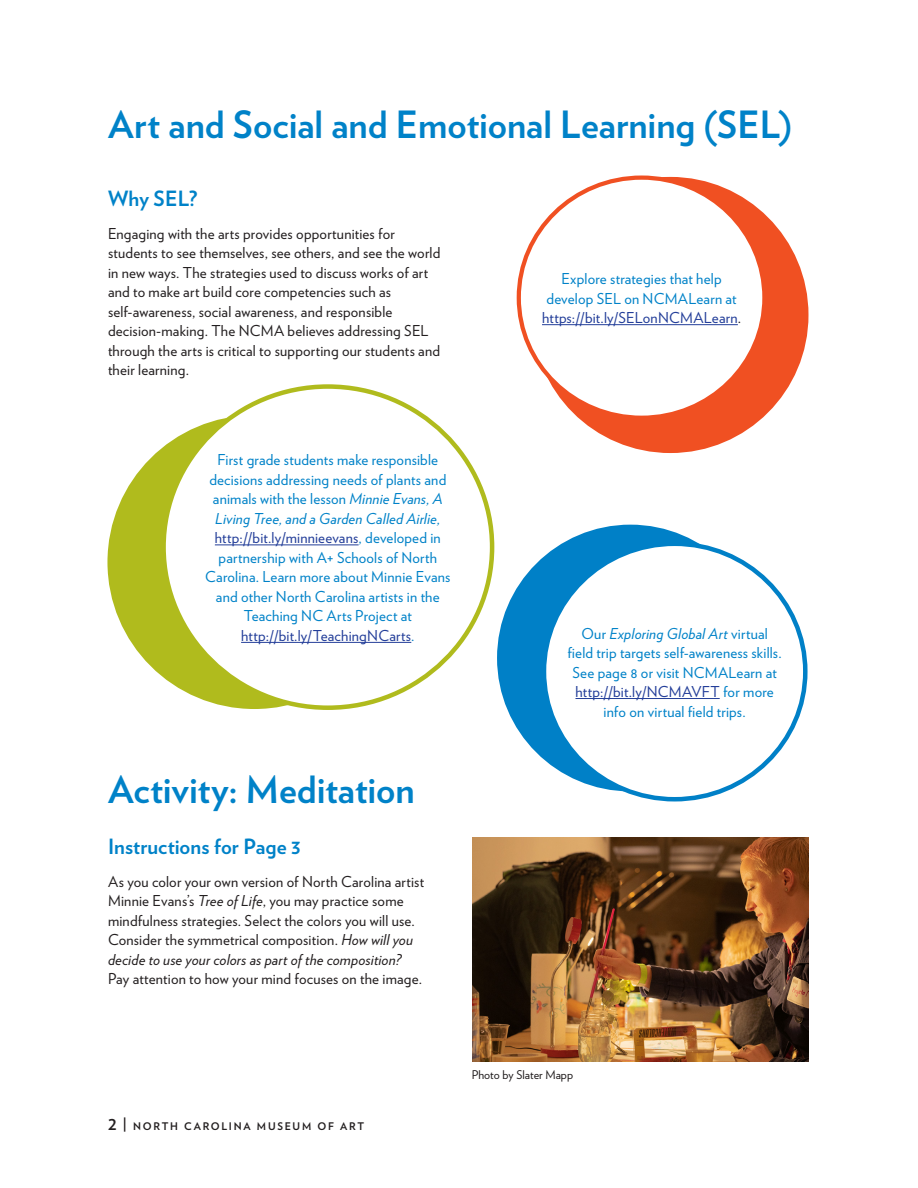
<style>
.page{position:relative;width:918px;height:1188px;background:#fff}
.page>*{position:absolute;margin:0;border:0;box-sizing:border-box;transform-origin:0 0}
.t1{font:700 37.5px "Verlag";color:#0082c8}
.t2{font:700 21px "Verlag";letter-spacing:.005em;color:#0082c8}
.t3{font:15px/19.5px "Verlag";letter-spacing:.01em;color:#231f20}
.t4{font:15px/19.5px "Verlag";letter-spacing:.01em;color:#0082c8;text-align:center}
.t5{font:12px "Verlag";color:#231f20}
.t6{font:700 10.5px "Verlag";letter-spacing:.16em;color:#231f20}
.s1{font-style:italic}
.s2{color:#233e99}
.s3{color:#231f20}
.s4{font-size:15px}
</style>
<div class="page">
<div style="left:532px;top:177px;width:277px;height:276px;background:#f05022;border-radius:50%"></div>
<div style="left:519px;top:178px;width:245px;height:240px;background:#fff;border-radius:50%"></div>
<hr style="left:542px;top:324px;width:196px;height:1px;background:#233e99">
<div style="left:497px;top:525px;width:267px;height:266px;background:#0080c7;border-radius:50%"></div>
<div style="left:544px;top:544px;width:261px;height:255px;background:#fff;border-radius:50%"></div>
<hr style="left:575px;top:698px;width:145px;height:1px;background:#233e99">
<div style="left:107px;top:415px;width:294px;height:294px;background:#b0bb1d;border-radius:50%"></div>
<div style="left:164px;top:387px;width:328px;height:321px;background:#fff;border-radius:50%"></div>
<hr style="left:215px;top:545px;width:144px;height:1px;background:#233e99">
<hr style="left:241px;top:642px;width:170px;height:1px;background:#233e99">
<img style="left:472px;top:837px;width:336px;height:224px">
<p class="t1" style="left:108px;top:95px;width:686px">Art and Social and Emotional Learning (SEL)</p>
<p class="t2" style="left:108px;top:182px;width:91px">Why SEL?</p>
<p class="t3" style="left:108px;top:223px;width:334px">Engaging with the arts provides opportunities for students to see themselves, see others, and see the world in new ways. The strategies used to discuss works of art and to make art build core competencies such as self-awareness, social awareness, and responsible decision-making. The NCMA believes addressing SEL through the arts is critical to supporting our students and their learning.</p>
<p class="t4" style="left:205px;top:449px;width:247px">First grade students make responsible decisions addressing needs of plants and animals with the lesson <span class="s1">Minnie Evans, A Living Tree, and a Garden Called Airlie, </span><span class="s2">http://bit.ly/minnieevans</span>, developed in partnership with A+ Schools of North Carolina. Learn more about Minnie Evans and other North Carolina artists in the Teaching NC Arts Project at <span class="s2">http://bit.ly/TeachingNCarts</span>.</p>
<p class="t1" style="left:108px;top:760px;width:308px">Activity: Meditation</p>
<p class="t2" style="left:108px;top:830px;width:194px">Instructions for Page 3</p>
<p class="t3" style="left:108px;top:871px;width:318px">As you color your own version of North Carolina artist Minnie Evans’s <span class="s1">Tree of Life</span>, you may practice some mindfulness strategies. Select the colors you will use.<br>Consider the symmetrical composition. <span class="s1">How will you decide to use your colors as part of the composition?<br></span>Pay attention to how your mind focuses on the image.</p>
<p class="t4" style="left:542px;top:268px;width:201px">Explore strategies that help develop SEL on NCMALearn at <span class="s2">https://bit.ly/SELonNCMALearn</span><span class="s3">.</span></p>
<p class="t4" style="left:568px;top:623px;width:216px">Our <span class="s1">Exploring Global Art</span> virtual field trip targets self-awareness skills.<br>See page 8 or visit NCMALearn at <span class="s2">http://bit.ly/NCMAVFT</span> for more info on virtual field trips.</p>
<p class="t6" style="left:108px;top:1117px;width:258px"><span class="s4">2 |</span> NORTH CAROLINA MUSEUM OF ART</p>
<p class="t5" style="left:472px;top:1066px;width:103px">Photo by Slater Mapp</p>
</div>
